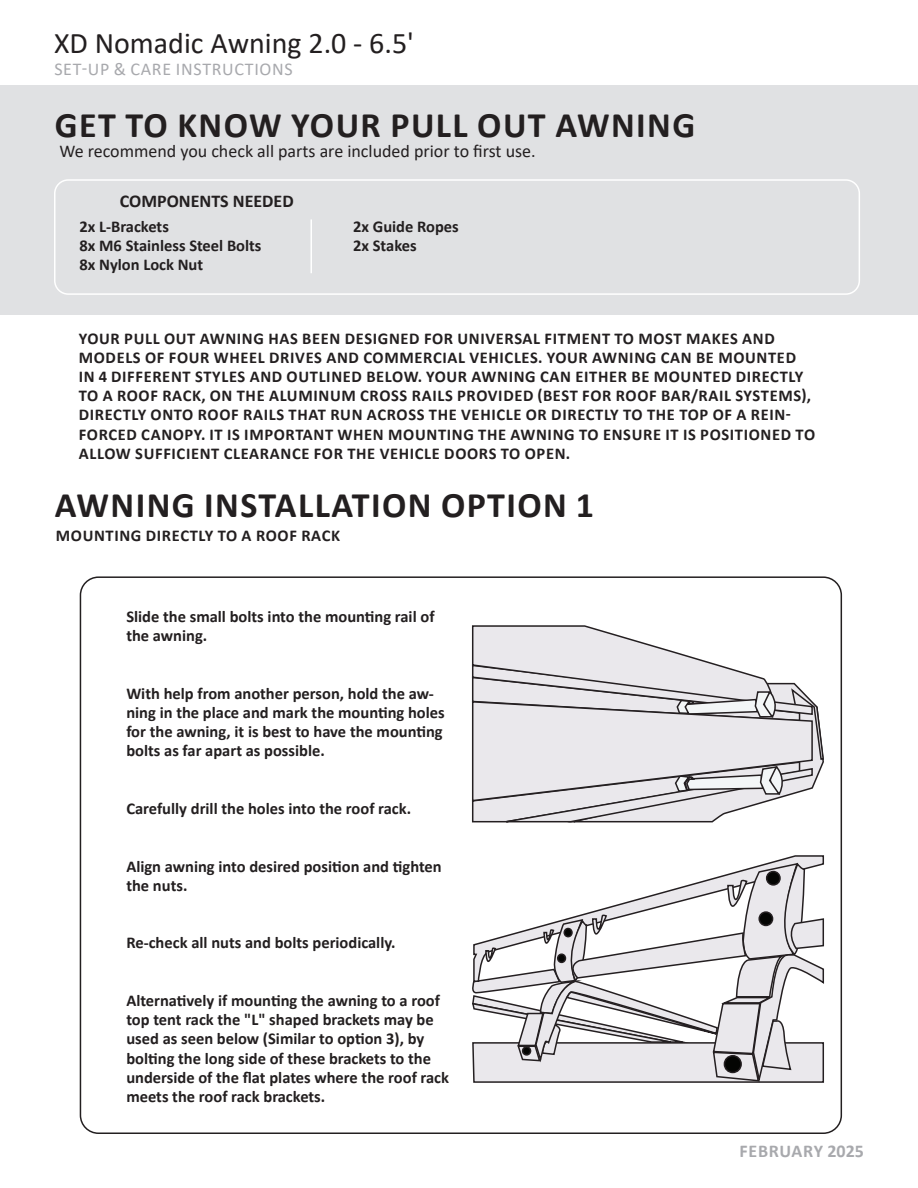
<style>
.page{position:relative;width:918px;height:1188px;background:#fff}
.page>*{position:absolute;margin:0;border:0;box-sizing:border-box;transform-origin:0 0}
.t1{font:700 36px "Calibri";letter-spacing:.04em;color:#231f20}
.t2{font:30px "Calibri";color:#231f20}
.t3{font:18px "Calibri";color:#231f20}
.t4{font:18px "Calibri";letter-spacing:.04em;color:#a8a9ad}
.t5{font:700 18px "Calibri";color:#231f20}
.t6{font:700 18px "Calibri";letter-spacing:.03em;color:#a8a9ad}
.t7{font:700 16.5px/19.2px "Calibri";color:#231f20}
.t8{font:700 16.5px/19.2px "Calibri";letter-spacing:.04em;color:#231f20}
</style>
<div class="page">
<div style="left:0;top:85px;width:918px;height:229px;background:#e0e1e3"></div>
<div style="left:54px;top:179px;width:806px;height:116px;border:2px solid #fff;border-radius:14px"></div>
<hr style="left:310px;top:219px;width:2px;height:54px;background:#fff">
<svg style="left:471px;top:625px;width:353px;height:198px"></svg>
<svg style="left:771px;top:855px;width:53px;height:7px"></svg>
<svg style="left:472px;top:862px;width:352px;height:221px"></svg>
<h2 class="t2" style="left:54px;top:22px;width:361px">XD Nomadic Awning 2.0 - 6.5'</h2>
<p class="t4" style="left:54px;top:56px;width:240px">SET-UP &amp; CARE INSTRUCTIONS</p>
<p class="t1" style="left:55px;top:99px;width:642px">GET TO KNOW YOUR PULL OUT AWNING</p>
<p class="t3" style="left:59px;top:139px;width:478px">We recommend you check all parts are included prior to first use.</p>
<p class="t5" style="left:120px;top:189px;width:175px">COMPONENTS NEEDED</p>
<p class="t7" style="left:79px;top:217px;width:91px">2x L-Brackets</p>
<p class="t7" style="left:79px;top:236px;width:184px">8x M6 Stainless Steel Bolts</p>
<p class="t7" style="left:79px;top:255px;width:125px">8x Nylon Lock Nut</p>
<p class="t7" style="left:353px;top:217px;width:107px">2x Guide Ropes</p>
<p class="t7" style="left:353px;top:236px;width:65px">2x Stakes</p>
<p class="t8" style="left:79px;top:328px;width:738px">YOUR PULL OUT AWNING HAS BEEN DESIGNED FOR UNIVERSAL FITMENT TO MOST MAKES AND MODELS OF FOUR WHEEL DRIVES AND COMMERCIAL VEHICLES. YOUR AWNING CAN BE MOUNTED IN 4 DIFFERENT STYLES AND OUTLINED BELOW. YOUR AWNING CAN EITHER BE MOUNTED DIRECTLY TO A ROOF RACK, ON THE ALUMINUM CROSS RAILS PROVIDED (BEST FOR ROOF BAR/RAIL SYSTEMS), DIRECTLY ONTO ROOF RAILS THAT RUN ACROSS THE VEHICLE OR DIRECTLY TO THE TOP OF A REIN-FORCED CANOPY. IT IS IMPORTANT WHEN MOUNTING THE AWNING TO ENSURE IT IS POSITIONED TO ALLOW SUFFICIENT CLEARANCE FOR THE VEHICLE DOORS TO OPEN.</p>
<p class="t1" style="left:55px;top:479px;width:541px">AWNING INSTALLATION OPTION 1</p>
<p class="t8" style="left:56px;top:526px;width:286px">MOUNTING DIRECTLY TO A ROOF RACK</p>
<p class="t7" style="left:126px;top:607px;width:310px">Slide the small bolts into the mounting rail of the awning.</p>
<p class="t7" style="left:126px;top:684px;width:320px">With help from another person, hold the aw&shy;ning in the place and mark the mounting holes for the awning, it is best to have the mounting bolts as far apart as possible.</p>
<p class="t7" style="left:126px;top:799px;width:286px">Carefully drill the holes into the roof rack.</p>
<p class="t7" style="left:126px;top:856px;width:317px">Align awning into desired position and tighten the nuts.</p>
<p class="t7" style="left:126px;top:933px;width:271px">Re-check all nuts and bolts periodically.</p>
<p class="t7" style="left:126px;top:991px;width:324px">Alternatively if mounting the awning to a roof top tent rack the "L" shaped brackets may be used as seen below (Similar to option 3), by bolting the long side of these brackets to the underside of the flat plates where the roof rack meets the roof rack brackets.</p>
<p class="t6" style="left:740px;top:1139px;width:126px">FEBRUARY 2025</p>
</div>
